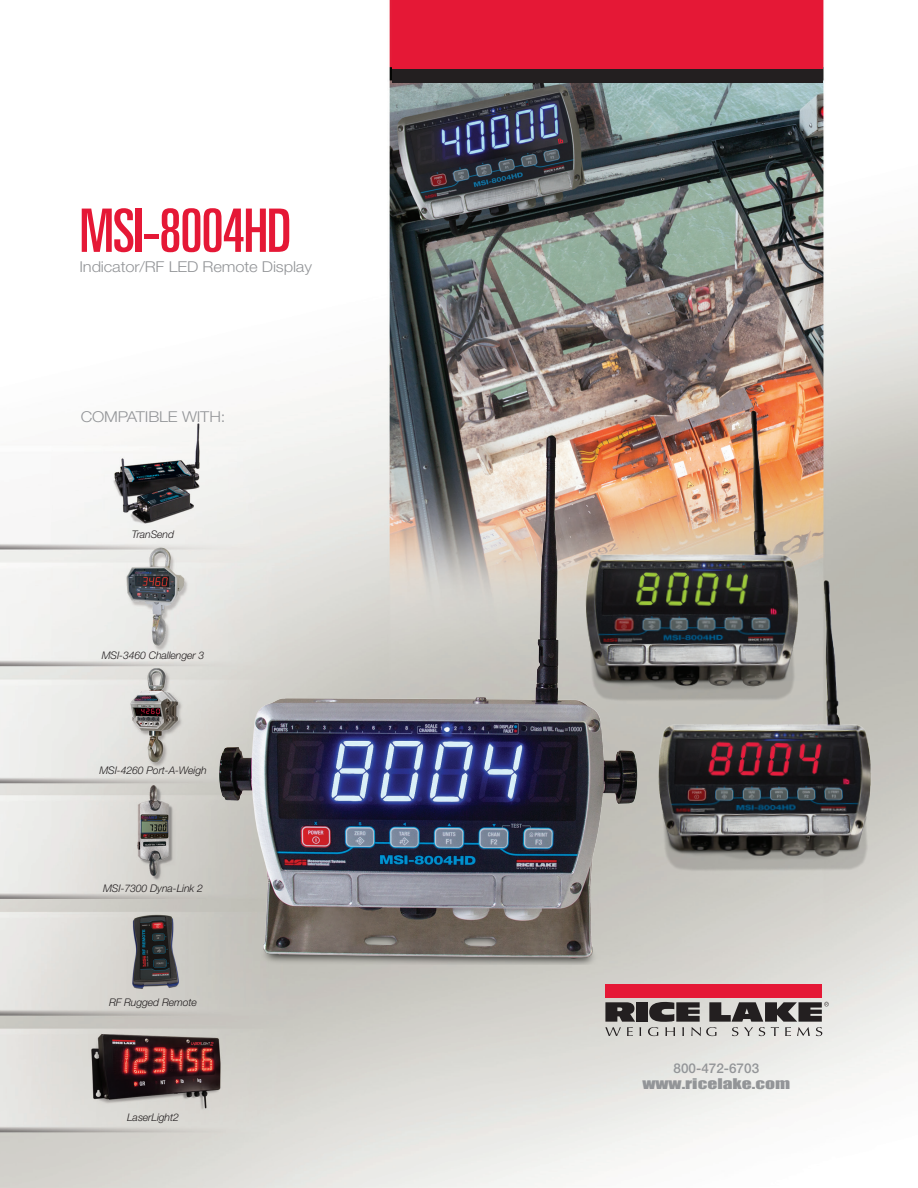
<style>
.page{position:relative;width:918px;height:1188px;background:#fff}
.page>*{position:absolute;margin:0;border:0;box-sizing:border-box;transform-origin:0 0}
.t1{font:ultra-condensed 60px "Univers LT Std";letter-spacing:-.02em;color:#e51836}
.t2{font:300 15px "Helvetica Neue LT Std";letter-spacing:-.01em;color:#939598;scale:1.1 1}
.t3{font:13.5px "Impact";color:#939598;scale:1.45 1}
.t4{font:500 13.5px "Helvetica Neue LT Std";color:#939598}
.t5{font:italic 300 10.5px "Helvetica Neue LT Std";letter-spacing:-.01em;color:#231f20}
</style>
<div class="page">
<img style="left:0;top:0;width:918px;height:1188px">
<div style="left:392px;top:0;width:431px;height:82px;background:#231f20"></div>
<div style="left:392px;top:0;width:431px;height:69px;background:#e51836"></div>
<div style="left:605px;top:984px;width:217px;height:14px;background:#e51836"></div>
<div style="left:636px;top:1002px;width:12px;height:20px;background:#231f20"></div>
<svg style="left:605px;top:1002px;width:36px;height:34px"></svg>
<svg style="left:648px;top:1002px;width:181px;height:34px"></svg>
<img style="left:213px;top:429px;width:429px;height:540px">
<img style="left:543px;top:377px;width:375px;height:352px">
<img style="left:592px;top:573px;width:326px;height:333px">
<h1 class="t1" style="left:80px;top:196px;width:213px">MSI-8004HD</h1>
<h2 class="t2" style="left:80px;top:258px;width:213px">Indicator/RF LED Remote Display</h2>
<h2 class="t2" style="left:81px;top:408px;width:133px">COMPATIBLE WITH:</h2>
<p class="t5" style="left:132px;top:528px;width:44px">TranSend</p>
<p class="t5" style="left:102px;top:649px;width:104px">MSI-3460 Challenger 3</p>
<p class="t5" style="left:99px;top:764px;width:109px">MSI-4260 Port-A-Weigh</p>
<p class="t5" style="left:103px;top:882px;width:101px">MSI-7300 Dyna-Link 2</p>
<p class="t5" style="left:109px;top:996px;width:89px">RF Rugged Remote</p>
<p class="t5" style="left:127px;top:1111px;width:53px">LaserLight2</p>
<p class="t4" style="left:674px;top:1060px;width:87px">800-472-6703</p>
<p class="t3" style="left:642px;top:1073px;width:104px">www.ricelake.com</p>
</div>
